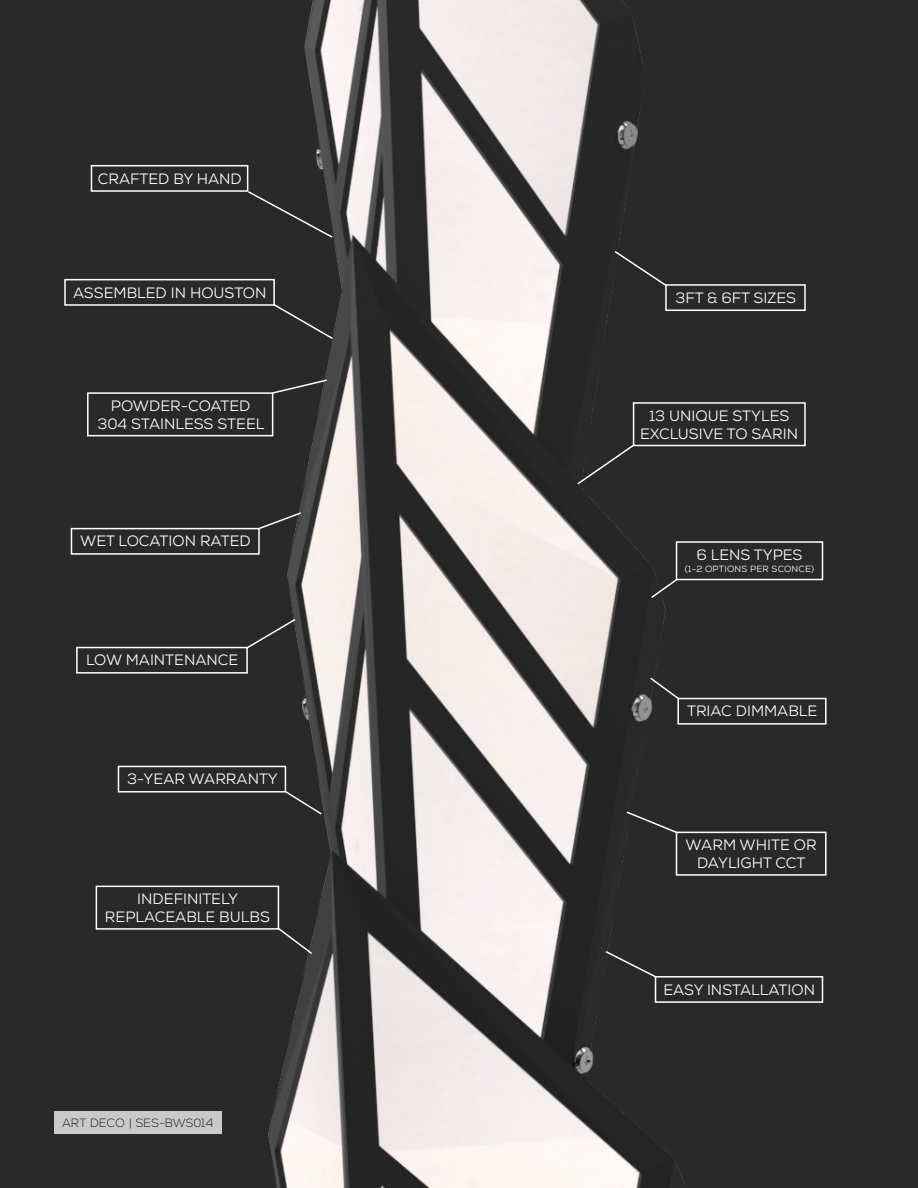
<style>
.page{position:relative;width:918px;height:1188px;background:#292929}
.page>*{position:absolute;margin:0;border:0;box-sizing:border-box;transform-origin:0 0}
.t1{font:15px "Nexa";color:#fff}
.t2{font:300 12px "Nexa";letter-spacing:.02em;color:#231f20}
.t3{font:9px "Nexa";letter-spacing:.02em;color:#fff}
</style>
<div class="page">
<img style="left:219px;top:0;width:509px;height:1188px">
<div style="left:655px;top:976px;width:168px;height:27px;border:2px solid #fff"></div>
<div style="left:87px;top:392px;width:186px;height:44px;border:2px solid #fff"></div>
<div style="left:633px;top:402px;width:173px;height:44px;border:2px solid #fff"></div>
<div style="left:676px;top:541px;width:147px;height:39px;border:2px solid #fff"></div>
<div style="left:665px;top:284px;width:141px;height:27px;border:2px solid #fff"></div>
<div style="left:118px;top:766px;width:168px;height:27px;border:2px solid #fff"></div>
<div style="left:96px;top:886px;width:183px;height:44px;border:2px solid #fff"></div>
<div style="left:677px;top:698px;width:150px;height:27px;border:2px solid #fff"></div>
<div style="left:91px;top:165px;width:157px;height:27px;border:2px solid #fff"></div>
<div style="left:64px;top:279px;width:211px;height:27px;border:2px solid #fff"></div>
<div style="left:71px;top:528px;width:189px;height:27px;border:2px solid #fff"></div>
<div style="left:76px;top:647px;width:172px;height:27px;border:2px solid #fff"></div>
<div style="left:676px;top:832px;width:151px;height:44px;border:2px solid #fff"></div>
<svg style="left:246px;top:190px;width:88px;height:49px"></svg>
<svg style="left:271px;top:302px;width:63px;height:38px"></svg>
<svg style="left:270px;top:378px;width:59px;height:17px"></svg>
<svg style="left:257px;top:511px;width:46px;height:20px"></svg>
<svg style="left:244px;top:617px;width:53px;height:33px"></svg>
<svg style="left:283px;top:789px;width:40px;height:27px"></svg>
<svg style="left:276px;top:926px;width:38px;height:30px"></svg>
<svg style="left:604px;top:950px;width:54px;height:29px"></svg>
<svg style="left:625px;top:810px;width:54px;height:25px"></svg>
<svg style="left:649px;top:676px;width:32px;height:25px"></svg>
<svg style="left:650px;top:577px;width:29px;height:22px"></svg>
<svg style="left:613px;top:249px;width:55px;height:39px"></svg>
<svg style="left:576px;top:443px;width:60px;height:43px"></svg>
<div style="left:54px;top:1112px;width:167px;height:22px;background:#c9c9c9"></div>
<p class="t1" style="left:98px;top:169px;width:146px">CRAFTED BY HAND</p>
<p class="t1" style="left:73px;top:283px;width:195px">ASSEMBLED IN HOUSTON</p>
<p class="t1" style="left:111px;top:396px;width:141px">POWDER-COATED</p>
<p class="t1" style="left:97px;top:414px;width:169px">304 STAINLESS STEEL</p>
<p class="t1" style="left:80px;top:532px;width:172px">WET LOCATION RATED</p>
<p class="t1" style="left:86px;top:651px;width:154px">LOW MAINTENANCE</p>
<p class="t1" style="left:127px;top:770px;width:152px">3-YEAR WARRANTY</p>
<p class="t1" style="left:137px;top:890px;width:102px">INDEFINITELY</p>
<p class="t1" style="left:105px;top:908px;width:166px">REPLACEABLE BULBS</p>
<p class="t2" style="left:62px;top:1116px;width:153px">ART DECO | SES-BWS014</p>
<p class="t1" style="left:675px;top:288px;width:122px">3FT &amp; 6FT SIZES</p>
<p class="t1" style="left:649px;top:406px;width:142px">13 UNIQUE STYLES</p>
<p class="t1" style="left:640px;top:424px;width:159px">EXCLUSIVE TO SARIN</p>
<p class="t1" style="left:697px;top:545px;width:108px">6 LENS TYPES</p>
<p class="t3" style="left:685px;top:563px;width:131px">(1-2 OPTIONS PER SCONCE)</p>
<p class="t1" style="left:687px;top:702px;width:132px">TRIAC DIMMABLE</p>
<p class="t1" style="left:686px;top:836px;width:133px">WARM WHITE OR</p>
<p class="t1" style="left:697px;top:854px;width:110px">DAYLIGHT CCT</p>
<p class="t1" style="left:663px;top:980px;width:153px">EASY INSTALLATION</p>
</div>
